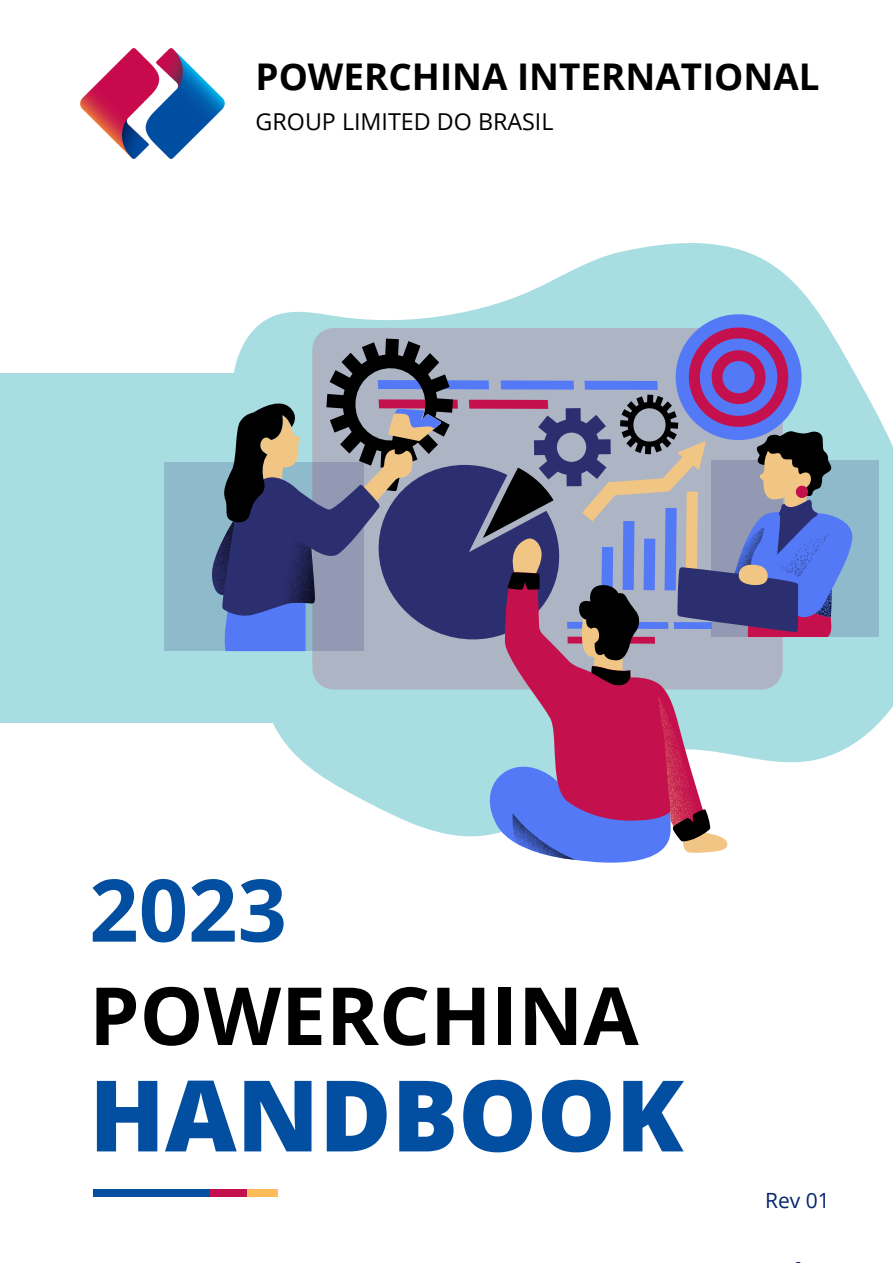
<style>
.page{position:relative;width:893px;height:1264px;background:#fff}
.page>*{position:absolute;margin:0;border:0;box-sizing:border-box;transform-origin:0 0}
.t1{font:800 98.7px "Open Sans";color:#024ea0}
.t2{font:700 86.4px "Open Sans";color:#024ea0}
.t3{font:700 80.25px "Open Sans";color:#000}
.t4{font:700 36.75px "Open Sans";color:#000}
.t5{font:23.25px "Open Sans";color:#000}
.t6{font:21px "Open Sans";color:#03256c}
</style>
<div class="page">
<img style="left:80px;top:48px;width:144px;height:111px">
<div style="left:0;top:372px;width:472px;height:350px;background:#a8dde2"></div>
<svg style="left:164px;top:243px;width:728px;height:594px"></svg>
<svg style="left:505px;top:686px;width:201px;height:10px;background:#bb507b"></svg>
<svg style="left:479px;top:696px;width:250px;height:167px;background:#a778ab"></svg>
<div style="left:711px;top:461px;width:167px;height:176px;background:#8fbacb"></div>
<div style="left:164px;top:462px;width:200px;height:189px;background:#8fbacb"></div>
<svg style="left:210px;top:301px;width:642px;height:385px;background:#8388a7"></svg>
<div style="left:210px;top:1188px;width:37px;height:8px;background:#c4114d"></div>
<div style="left:247px;top:1188px;width:31px;height:8px;background:#ffbd59"></div>
<div style="left:93px;top:1188px;width:117px;height:8px;background:#024ea0"></div>
<p class="t4" style="left:255px;top:51px;width:565px">POWERCHINA INTERNATIONAL</p>
<p class="t5" style="left:255px;top:105px;width:299px">GROUP LIMITED DO BRASIL</p>
<p class="t2" style="left:89px;top:849px;width:199px">2023</p>
<p class="t3" style="left:89px;top:959px;width:551px">POWERCHINA</p>
<p class="t1" style="left:89px;top:1045px;width:595px">HANDBOOK</p>
<p class="t6" style="left:765px;top:1185px;width:66px">Rev 01</p>
</div>
